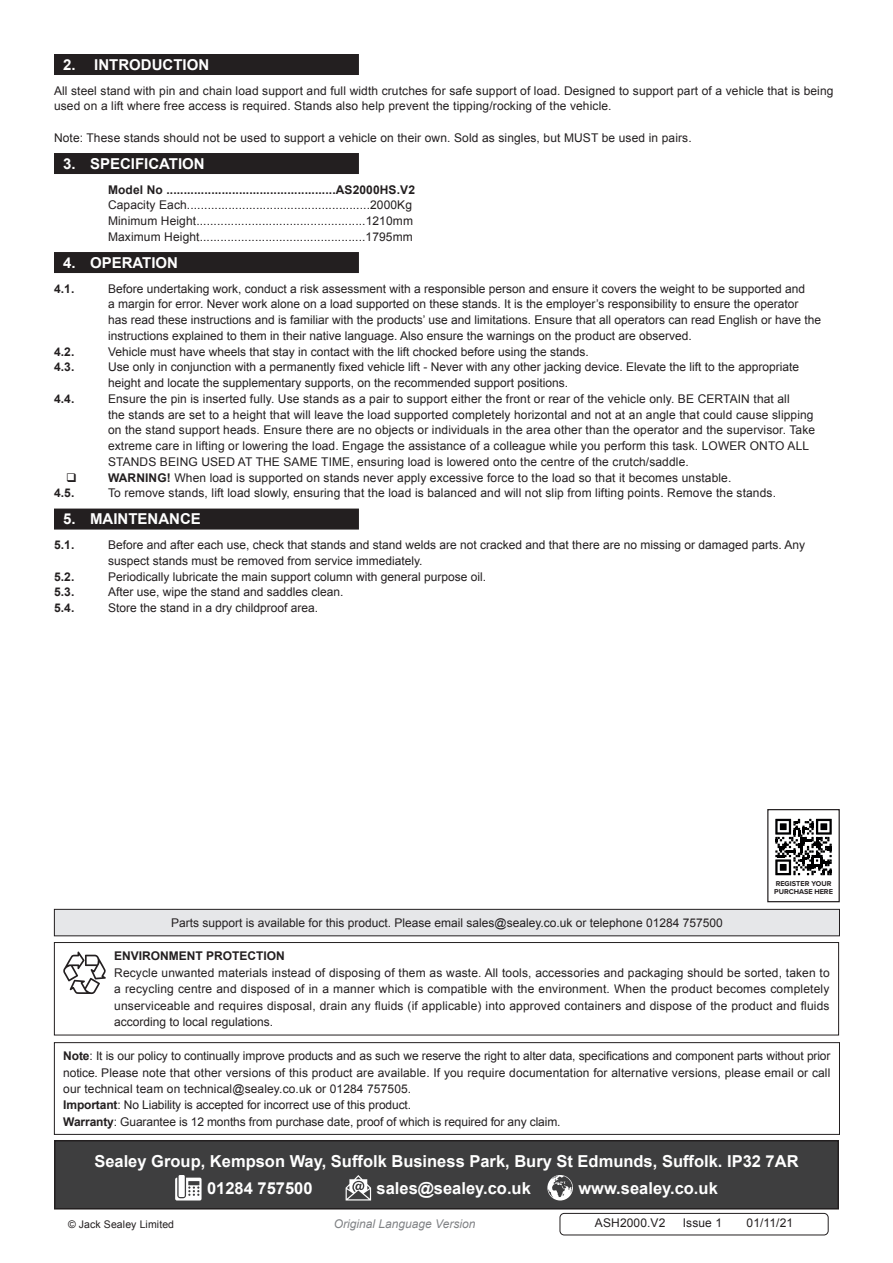
<style>
.page{position:relative;width:893px;height:1263px;background:#fff}
.page>*{position:absolute;margin:0;border:0;box-sizing:border-box;transform-origin:0 0}
.Footer_Contact_Infor{font:700 16.5px "Arial";color:#fff}
.t1{font:700 15px "Arial";color:#fff}
.Enviroment_Protectio{font:12px/15.8px "Arial";color:#231f20}
.Body{font:12px/15.8px "Arial";letter-spacing:.01em;color:#231f20}
.Important_Notificati{font:12px/16.2px "Arial";letter-spacing:-.01em;color:#231f20;text-align:justify}
.Body-2{font:700 12px "Arial";letter-spacing:.01em;color:#231f20}
.Parts_Support_Body{font:12px "Arial";color:#231f20}
.Body__Footer{font:12px "Arial";letter-spacing:.01em;color:#231f20}
.t2{font:italic 12px "Arial";color:#808285}
.Enviroment_Protectio-2{font:700 12px "Arial";color:#231f20}
.Body__Justified__7pt{font:10.5px "Arial";letter-spacing:.01em;color:#231f20}
.t3{font:700 7.35px/8.6px "Proxima Nova";color:#231f20}
.s1{font-weight:700}
</style>
<div class="page">
<div style="left:54px;top:54px;width:305px;height:21px;background:#231f20"></div>
<div style="left:54px;top:153px;width:305px;height:21px;background:#231f20"></div>
<div style="left:54px;top:252px;width:305px;height:21px;background:#231f20"></div>
<div style="left:54px;top:509px;width:305px;height:21px;background:#231f20"></div>
<div style="left:55px;top:1141px;width:783px;height:68px;background:#3e3e3f"></div>
<svg style="left:175px;top:1177px;width:27px;height:23px"></svg>
<div style="left:179px;top:1175px;width:6px;height:22px;background:#fff"></div>
<svg style="left:346px;top:1175px;width:25px;height:25px"></svg>
<svg style="left:547px;top:1175px;width:26px;height:25px"></svg>
<div style="left:54px;top:1140px;width:785px;height:69px;border:2px solid #231f20"></div>
<div style="left:54px;top:942px;width:785px;height:93px;border:1px solid #231f20"></div>
<svg style="left:63px;top:951px;width:43px;height:43px"></svg>
<div style="left:54px;top:1042px;width:786px;height:93px;border:1px solid #231f20"></div>
<div style="left:54px;top:909px;width:785px;height:27px;background:#e6e7e9"></div>
<div style="left:54px;top:909px;width:786px;height:27px;border:1px solid #231f20"></div>
<div style="left:560px;top:1213px;width:268px;height:22px;border:1px solid #231f20;border-radius:4px"></div>
<svg style="left:775px;top:818px;width:57px;height:58px"></svg>
<svg style="left:775px;top:819px;width:57px;height:56px"></svg>
<div style="left:767px;top:809px;width:73px;height:93px;border:1px solid #231f20"></div>
<p class="t1" style="left:63px;top:55px;width:148px">2. INTRODUCTION</p>
<p class="Body" style="left:54px;top:83px;width:781px">All steel stand with pin and chain load support and full width crutches for safe support of load. Designed to support part of a vehicle that is being used on a lift where free access is required. Stands also help prevent the tipping/rocking of the vehicle.</p>
<p class="Body" style="left:54px;top:130px;width:639px">Note: These stands should not be used to support a vehicle on their own. Sold as singles, but MUST be used in pairs.</p>
<p class="t1" style="left:63px;top:154px;width:143px">3. SPECIFICATION</p>
<p class="Body-2" style="left:108px;top:181px;width:308px">Model No .................................................AS2000HS.V2</p>
<p class="Body" style="left:108px;top:197px;width:306px">Capacity Each.....................................................2000Kg</p>
<p class="Body" style="left:108px;top:213px;width:306px">Minimum Height.................................................1210mm</p>
<p class="Body" style="left:108px;top:229px;width:306px">Maximum Height................................................1795mm</p>
<p class="t1" style="left:63px;top:253px;width:117px">4. OPERATION</p>
<p class="Body-2" style="left:54px;top:280px;width:22px">4.1.</p>
<p class="Enviroment_Protectio" style="left:108px;top:281px;width:715px">Before undertaking work, conduct a risk assessment with a responsible person and ensure it covers the weight to be supported and<br>a margin for error. Never work alone on a load supported on these stands. It is the employer’s responsibility to ensure the operator<br>has read these instructions and is familiar with the products’ use and limitations. Ensure that all operators can read English or have the instructions explained to them in their native language. Also ensure the warnings on the product are observed.</p>
<p class="Body-2" style="left:54px;top:343px;width:22px">4.2.</p>
<p class="Enviroment_Protectio" style="left:108px;top:344px;width:482px">Vehicle must have wheels that stay in contact with the lift chocked before using the stands.</p>
<p class="Body-2" style="left:54px;top:359px;width:22px">4.3.</p>
<p class="Enviroment_Protectio" style="left:108px;top:359px;width:692px">Use only in conjunction with a permanently fixed vehicle lift - Never with any other jacking device. Elevate the lift to the appropriate height and locate the supplementary supports, on the recommended support positions.</p>
<p class="Body-2" style="left:54px;top:391px;width:22px">4.4.</p>
<p class="Enviroment_Protectio" style="left:108px;top:391px;width:709px">Ensure the pin is inserted fully. Use stands as a pair to support either the front or rear of the vehicle only. BE CERTAIN that all<br>the stands are set to a height that will leave the load supported completely horizontal and not at an angle that could cause slipping on the stand support heads. Ensure there are no objects or individuals in the area other than the operator and the supervisor. Take extreme care in lifting or lowering the load. Engage the assistance of a colleague while you perform this task. LOWER ONTO ALL STANDS BEING USED AT THE SAME TIME, ensuring load is lowered onto the centre of the crutch/saddle.</p>
<p class="Enviroment_Protectio" style="left:108px;top:470px;width:625px"><span class="s1">WARNING!</span> When load is supported on stands never apply excessive force to the load so that it becomes unstable.</p>
<p class="Body-2" style="left:54px;top:485px;width:22px">4.5.</p>
<p class="Enviroment_Protectio" style="left:108px;top:485px;width:669px">To remove stands, lift load slowly, ensuring that the load is balanced and will not slip from lifting points. Remove the stands.</p>
<p class="t1" style="left:63px;top:509px;width:139px">5. MAINTENANCE</p>
<p class="Body-2" style="left:54px;top:537px;width:22px">5.1.</p>
<p class="Enviroment_Protectio" style="left:108px;top:537px;width:699px">Before and after each use, check that stands and stand welds are not cracked and that there are no missing or damaged parts. Any suspect stands must be removed from service immediately.</p>
<p class="Body-2" style="left:54px;top:568px;width:22px">5.2.</p>
<p class="Enviroment_Protectio" style="left:108px;top:569px;width:380px">Periodically lubricate the main support column with general purpose oil.</p>
<p class="Body-2" style="left:54px;top:584px;width:22px">5.3.</p>
<p class="Enviroment_Protectio" style="left:108px;top:584px;width:237px">After use, wipe the stand and saddles clean.</p>
<p class="Body-2" style="left:54px;top:600px;width:22px">5.4.</p>
<p class="Enviroment_Protectio" style="left:108px;top:600px;width:212px">Store the stand in a dry childproof area.</p>
<p class="Parts_Support_Body" style="left:171px;top:915px;width:553px">Parts support is available for this product. Please email sales@sealey.co.uk or telephone 01284 757500</p>
<p class="t3" style="left:774px;top:879px;width:60px">REGISTER YOUR<br>PURCHASE HERE</p>
<p class="Enviroment_Protectio-2" style="left:114px;top:948px;width:172px">ENVIRONMENT PROTECTION</p>
<p class="Enviroment_Protectio" style="left:114px;top:964px;width:717px;line-height:16.5px;text-align:justify">Recycle unwanted materials instead of disposing of them as waste. All tools, accessories and packaging should be sorted, taken to a recycling centre and disposed of in a manner which is compatible with the environment. When the product becomes completely unserviceable and requires disposal, drain any fluids (if applicable) into approved containers and dispose of the product and fluids according to local regulations.</p>
<p class="Important_Notificati" style="left:63px;top:1048px;width:769px"><span class="s1">Note</span>: It is our policy to continually improve products and as such we reserve the right to alter data, specifications and component parts without prior notice. Please note that other versions of this product are available. If you require documentation for alternative versions, please email or call our technical team on technical@sealey.co.uk or 01284 757505.</p>
<p class="Important_Notificati" style="left:63px;top:1097px;width:349px"><span class="s1">Important</span>: No Liability is accepted for incorrect use of this product.</p>
<p class="Important_Notificati" style="left:63px;top:1113px;width:499px"><span class="s1">Warranty</span>: Guarantee is 12 months from purchase date, proof of which is required for any claim.</p>
<p class="Footer_Contact_Infor" style="left:94px;top:1151px;width:706px">Sealey Group, Kempson Way, Suffolk Business Park, Bury St Edmunds, Suffolk. IP32 7AR</p>
<p class="Footer_Contact_Infor" style="left:207px;top:1177px;width:107px">01284 757500</p>
<p class="Footer_Contact_Infor" style="left:377px;top:1177px;width:156px">sales@sealey.co.uk</p>
<p class="Footer_Contact_Infor" style="left:578px;top:1177px;width:141px">www.sealey.co.uk</p>
<p class="Body__Justified__7pt" style="left:68px;top:1217px;width:108px">© Jack Sealey Limited</p>
<p class="t2" style="left:334px;top:1216px;width:143px">Original Language Version</p>
<p class="Body__Footer" style="left:595px;top:1215px;width:72px">ASH2000.V2</p>
<p class="Body__Footer" style="left:683px;top:1215px;width:41px">Issue 1</p>
<p class="Body__Footer" style="left:746px;top:1215px;width:48px">01/11/21</p>
</div>
